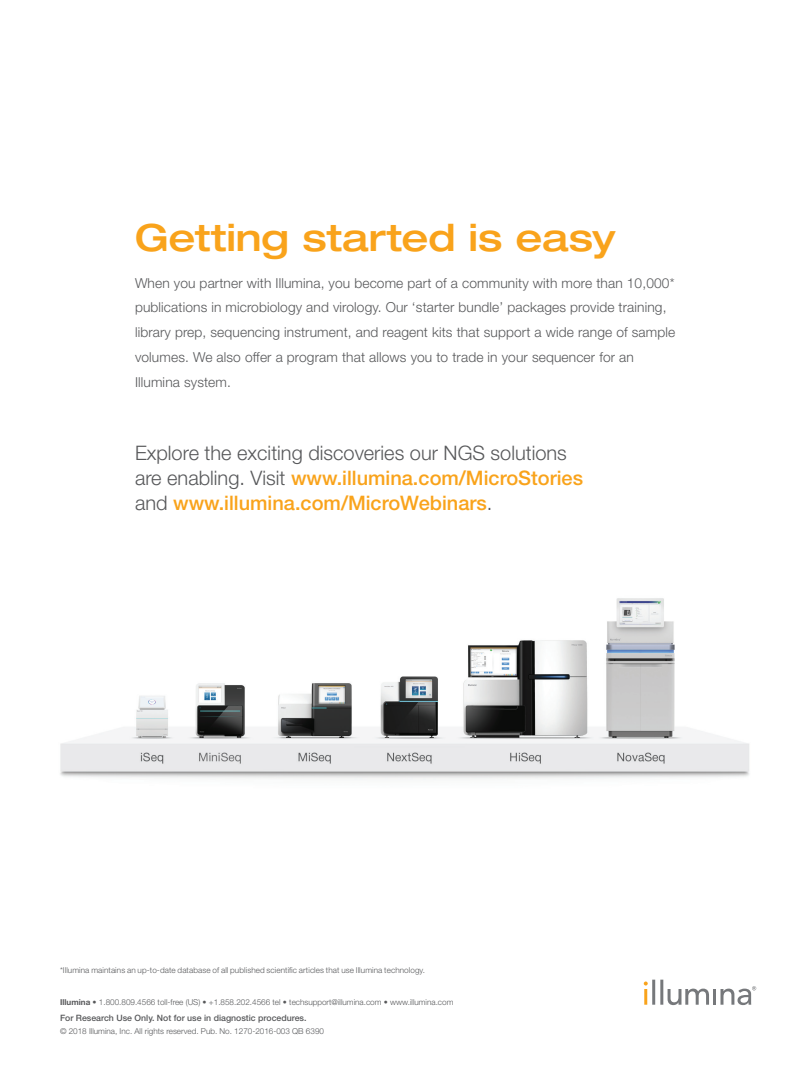
<style>
.page{position:relative;width:810px;height:1080px;background:#fff}
.page>*{position:absolute;margin:0;border:0;box-sizing:border-box;transform-origin:0 0}
.t1{font:500 expanded 37.5px "Helvetica Neue LT Std";letter-spacing:-.005em;color:#f9a31b}
.t2{font:300 20px/25px "Helvetica Neue LT Std";color:#57585a}
.t3{font:300 13.75px/25px "Helvetica Neue LT Std";letter-spacing:.01em;color:#57585a}
.t4{font:500 8.75px "Helvetica Neue LT Std";color:#57585a}
.t5{font:300 8.12px "Helvetica Neue LT Std";color:#57585a}
.s1{font-weight:500;color:#f9a31b}
.s2{font-weight:700}
</style>
<div class="page">
<hr style="left:644px;top:989px;width:3px;height:16px;background:#f9a31b">
<hr style="left:652px;top:980px;width:3px;height:25px;background:#76787b">
<hr style="left:660px;top:980px;width:3px;height:25px;background:#76787b">
<svg style="left:668px;top:989px;width:41px;height:16px"></svg>
<hr style="left:713px;top:989px;width:3px;height:16px;background:#76787b">
<svg style="left:644px;top:982px;width:4px;height:4px"></svg>
<svg style="left:721px;top:986px;width:35px;height:19px"></svg>
<img style="left:60px;top:598px;width:689px;height:182px">
<h1 class="t1" style="left:135px;top:215px;width:482px">Getting started is easy</h1>
<p class="t3" style="left:135px;top:270px;width:542px">When you partner with Illumina, you become part of a community with more than 10,000* publications in microbiology and virology. Our ‘starter bundle’ packages provide training, library prep, sequencing instrument, and reagent kits that support a wide range of sample volumes. We also offer a program that allows you to trade in your sequencer for an Illumina system.</p>
<h2 class="t2" style="left:135px;top:440px;width:450px">Explore the exciting discoveries our NGS solutions are enabling. Visit <span class="s1">www.illumina.com/MicroStories </span>and <span class="s1">www.illumina.com/MicroWebinars</span>.</h2>
<p class="t5" style="left:60px;top:965px;width:366px">*Illumina maintains an up-to-date database of all published scientific articles that use Illumina technology.</p>
<p class="t5" style="left:60px;top:997px;width:395px"><span class="s2">Illumina</span> • 1.800.809.4566 toll-free (US) • +1.858.202.4566 tel • techsupport@illumina.com • www.illumina.com</p>
<p class="t4" style="left:60px;top:1012px;width:248px">For Research Use Only. Not for use in diagnostic procedures.</p>
<p class="t5" style="left:60px;top:1026px;width:266px">© 2018 Illumina, Inc. All rights reserved. Pub. No. 1270-2016-003 QB 6390</p>
</div>
